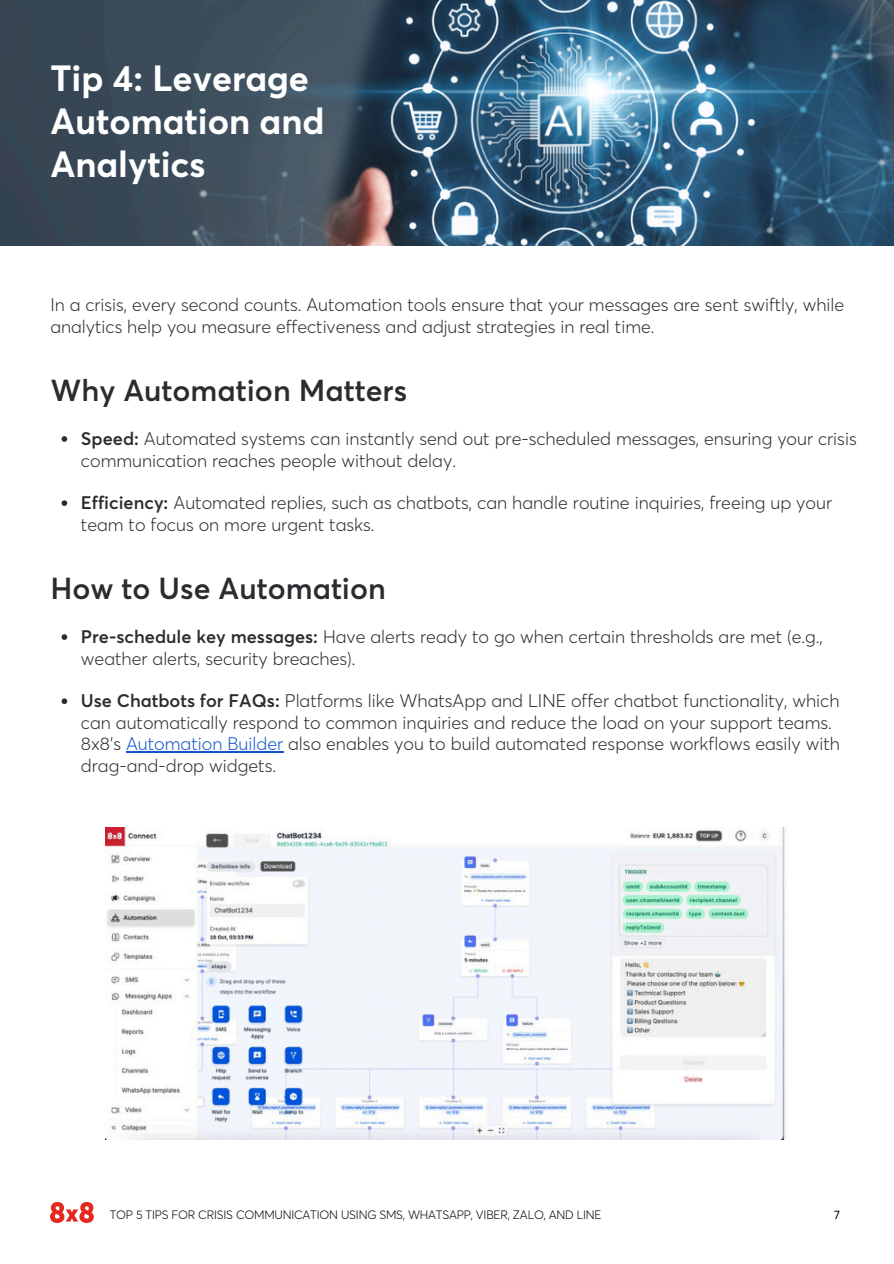
<style>
.page{position:relative;width:894px;height:1264px;background:#fff}
.page>*{position:absolute;margin:0;border:0;box-sizing:border-box;transform-origin:0 0}
.t1{font:700 36px/42.8px "Averta";color:#fff}
.t2{font:600 30px "Averta";color:#2b2c30}
.t3{font:300 18px/21.3px "Averta";color:#2b2c30}
.t4{font:300 12px "Averta";letter-spacing:-.015em;color:#000}
.t5{font:12px "Averta";color:#000}
.s1{font-weight:600}
.s2{color:#15c}
</style>
<div class="page">
<img style="left:50px;top:1202px;width:43px;height:20px">
<img style="left:0;top:0;width:893px;height:245px">
<img style="left:105px;top:827px;width:682px;height:312px">
<svg style="left:62px;top:436px;width:5px;height:6px"></svg>
<svg style="left:62px;top:500px;width:5px;height:6px"></svg>
<svg style="left:62px;top:634px;width:5px;height:6px"></svg>
<svg style="left:62px;top:698px;width:5px;height:6px"></svg>
<hr style="left:126px;top:751px;width:157px;height:1px;background:#15c">
<p class="t1" style="left:50px;top:57px;width:276px">Tip 4: Leverage<br>Automation and<br>Analytics</p>
<p class="t3" style="left:50px;top:294px;width:795px">In a crisis, every second counts. Automation tools ensure that your messages are sent swiftly, while analytics help you measure effectiveness and adjust strategies in real time.</p>
<h2 class="t2" style="left:50px;top:372px;width:358px">Why Automation Matters</h2>
<p class="t3" style="left:81px;top:428px;width:777px"><span class="s1">Speed:</span> Automated systems can instantly send out pre-scheduled messages, ensuring your crisis communication reaches people without delay.</p>
<p class="t3" style="left:81px;top:492px;width:752px"><span class="s1">Efficiency:</span> Automated replies, such as chatbots, can handle routine inquiries, freeing up your team to focus on more urgent tasks.</p>
<p class="t2" style="left:50px;top:570px;width:337px">How to Use Automation</p>
<p class="t3" style="left:81px;top:626px;width:743px"><span class="s1">Pre-schedule key messages:</span> Have alerts ready to go when certain thresholds are met (e.g., weather alerts, security breaches).</p>
<p class="t3" style="left:81px;top:690px;width:760px"><span class="s1">Use Chatbots for FAQs:</span> Platforms like WhatsApp and LINE offer chatbot functionality, which can automatically respond to common inquiries and reduce the load on your support teams.<br>8x8’s <span class="s2">Automation Builder</span> also enables you to build automated response workflows easily with drag-and-drop widgets.</p>
<p class="t4" style="left:110px;top:1206px;width:493px">TOP 5 TIPS FOR CRISIS COMMUNICATION USING SMS, WHATSAPP, VIBER, ZALO, AND LINE</p>
<p class="t5" style="left:833px;top:1206px;width:7px">7</p>
</div>
